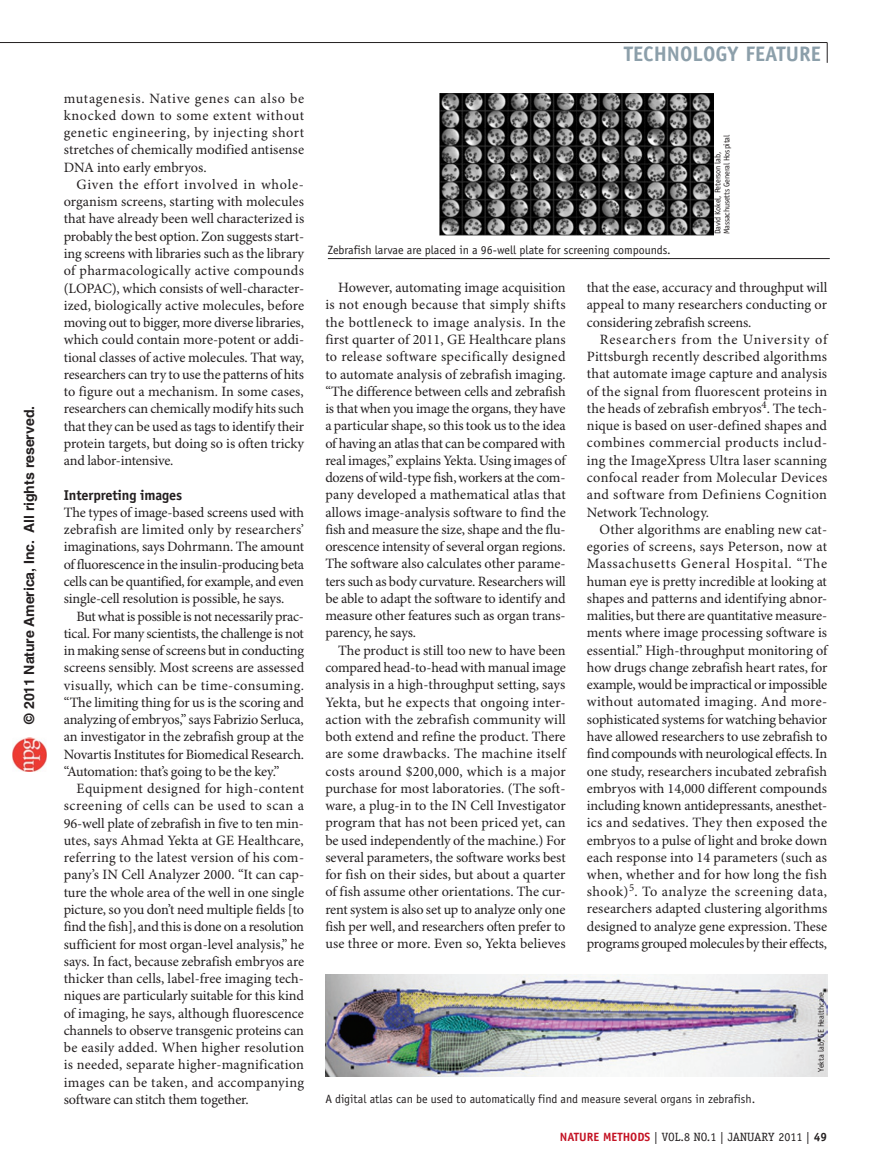
<style>
.page{position:relative;width:891px;height:1175px;background:#fff}
.page>*{position:absolute;margin:0;border:0;box-sizing:border-box;transform-origin:0 0}
.t1{font:700 21px "Officina Sans Std";color:#8c9faa}
.t2{font:14.25px/17.2px "Minion Pro";letter-spacing:-.01em;color:#231f20;text-align:justify}
.t3{font:700 14.25px "Officina Sans Std";letter-spacing:-.01em;color:#231f20}
.t4{font:700 14.1px "Helvetica LT Std";color:#231f20}
.t5{font:12px "Officina Sans Std";color:#231f20}
.t6{font:12px "Officina Serif Std";color:#231f20}
.t7{font:8.25px/9px "Officina Sans Std";letter-spacing:-.02em;color:#231f20}
.s1{font-style:inherit}
.s2{font-family:"Officina Sans Std";font-weight:700;color:#c41324}
.s3{font-family:"Officina Sans Std";font-weight:700}
</style>
<div class="page">
<hr style="left:0;top:42px;width:827px;height:1px;background:#231f20">
<svg style="left:827px;top:43px;width:1px;height:20px"></svg>
<img style="left:439px;top:93px;width:274px;height:142px">
<hr style="left:328px;top:258px;width:502px;height:1px;background:#231f20">
<img style="left:326px;top:974px;width:501px;height:102px">
<img style="left:12px;top:738px;width:34px;height:34px">
<p class="t4" style="left:21px;top:723px;width:319px;rotate:-90deg">© 201<span class="s1">1</span> Nature America, Inc. All rights reserved.</p>
<p class="t2" style="left:64px;top:90px;width:242px">mutagenesis. Native genes can also be knocked down to some extent without genetic engineering, by injecting short stretches of chemically modified antisense DNA into early embryos.</p>
<p class="t2" style="left:64px;top:176px;width:242px;text-indent:13px">Given the effort involved in whole&shy;organism screens, starting with molecules that have already been well characterized is probably the best option. Zon suggests start&shy;ing screens with libraries such as the library of pharmacologically active compounds (LOPAC), which consists of well-character&shy;ized, biologically active molecules, before moving out to bigger, more diverse libraries, which could contain more-potent or addi&shy;tional classes of active molecules. That way, researchers can try to use the patterns of hits to figure out a mechanism. In some cases, researchers can chemically modify hits such that they can be used as tags to identify their protein targets, but doing so is often tricky and labor-intensive.</p>
<p class="t3" style="left:64px;top:486px;width:120px">INTERPRETING IMAGES</p>
<p class="t2" style="left:64px;top:504px;width:242px">The types of image-based screens used with zebrafish are limited only by researchers’ imaginations, says Dohrmann. The amount of fluorescence in the insulin-producing beta cells can be quantified, for example, and even single-cell resolution is possible, he says.</p>
<p class="t2" style="left:64px;top:608px;width:242px;text-indent:13px">But what is possible is not necessarily prac&shy;tical. For many scientists, the challenge is not in making sense of screens but in conducting screens sensibly. Most screens are assessed visually, which can be time-consuming. “The limiting thing for us is the scoring and analyzing of embryos,” says Fabrizio Serluca, an investigator in the zebrafish group at the Novartis Institutes for Biomedical Research. “Automation: that’s going to be the key.”</p>
<p class="t2" style="left:64px;top:780px;width:242px;text-indent:13px">Equipment designed for high-content screening of cells can be used to scan a 96-well plate of zebrafish in five to ten min&shy;utes, says Ahmad Yekta at GE Healthcare, referring to the latest version of his com&shy;pany’s IN Cell Analyzer 2000. “It can cap&shy;ture the whole area of the well in one single picture, so you don’t need multiple fields [to find the fish], and this is done on a resolution sufficient for most organ-level analysis,” he says. In fact, because zebrafish embryos are thicker than cells, label-free imaging tech&shy;niques are particularly suitable for this kind of imaging, he says, although fluorescence channels to observe transgenic proteins can be easily added. When higher resolution is needed, separate higher-magnification images can be taken, and accompanying software can stitch them together.</p>
<h1 class="t1" style="left:624px;top:41px;width:199px">TECHNOLOGY FEATURE</h1>
<p class="t5" style="left:328px;top:243px;width:344px">Zebrafish larvae are placed in a 96-well plate for screening compounds.</p>
<p class="t7" style="left:713px;top:234px;width:101px;rotate:-90deg">David Kokel, Peterson lab,<br>Massachusetts General Hospital</p>
<p class="t2" style="left:325px;top:279px;width:242px;text-indent:13px">However, automating image acquisition is not enough because that simply shifts the bottleneck to image analysis. In the first quarter of 2011, GE Healthcare plans to release software specifically designed to automate analysis of zebrafish imaging. “The difference between cells and zebrafish is that when you image the organs, they have a particular shape, so this took us to the idea of having an atlas that can be compared with real images,” explains Yekta. Using images of dozens of wild-type fish, workers at the com&shy;pany developed a mathematical atlas that allows image-analysis software to find the fish and measure the size, shape and the flu&shy;orescence intensity of several organ regions.<br>The software also calculates other parame&shy;ters such as body curvature. Researchers will be able to adapt the software to identify and measure other features such as organ trans&shy;parency, he says.</p>
<p class="t2" style="left:325px;top:642px;width:242px;text-indent:13px">The product is still too new to have been compared head-to-head with manual image analysis in a high-throughput setting, says Yekta, but he expects that ongoing inter&shy;action with the zebrafish community will both extend and refine the product. There are some drawbacks. The machine itself costs around $200,000, which is a major purchase for most laboratories. (The soft&shy;ware, a plug-in to the IN Cell Investigator program that has not been priced yet, can be used independently of the machine.) For several parameters, the software works best for fish on their sides, but about a quarter of fish assume other orientations. The cur&shy;rent system is also set up to analyze only one fish per well, and researchers often prefer to use three or more. Even so, Yekta believes</p>
<p class="t2" style="left:587px;top:279px;width:242px">that the ease, accuracy and throughput will appeal to many researchers conducting or considering zebrafish screens.</p>
<p class="t2" style="left:587px;top:331px;width:242px;text-indent:13px">Researchers from the University of Pittsburgh recently described algorithms that automate image capture and analysis of the signal from fluorescent proteins in the heads of zebrafish embryos<sup>4</sup>. The tech&shy;nique is based on user-defined shapes and combines commercial products includ&shy;ing the ImageXpress Ultra laser scanning confocal reader from Molecular Devices and software from Definiens Cognition Network Technology.</p>
<p class="t2" style="left:587px;top:521px;width:242px;text-indent:13px">Other algorithms are enabling new cat&shy;egories of screens, says Peterson, now at Massachusetts General Hospital. “The human eye is pretty incredible at looking at shapes and patterns and identifying abnor&shy;malities, but there are quantitative measure&shy;ments where image processing software is essential.” High-throughput monitoring of how drugs change zebrafish heart rates, for example, would be impractical or impossible without automated imaging. And more&shy;sophisticated systems for watching behavior have allowed researchers to use zebrafish to find compounds with neurological effects. In one study, researchers incubated zebrafish embryos with 14,000 different compounds including known antidepressants, anesthet&shy;ics and sedatives. They then exposed the embryos to a pulse of light and broke down each response into 14 parameters (such as when, whether and for how long the fish shook)<sup>5</sup>. To analyze the screening data, researchers adapted clustering algorithms designed to analyze gene expression. These programs grouped molecules by their effects,</p>
<p class="t7" style="left:817px;top:1071px;width:81px;rotate:-90deg">Yekta lab, GE Healthcare</p>
<p class="t5" style="left:325px;top:1091px;width:431px">A digital atlas can be used to automatically find and measure several organs in zebrafish.</p>
<p class="t6" style="left:560px;top:1130px;width:269px"><span class="s2">NATURE METHODS</span> | VOL.8 NO.1 | JANUARY 2011 | <span class="s3">49</span></p>
</div>
